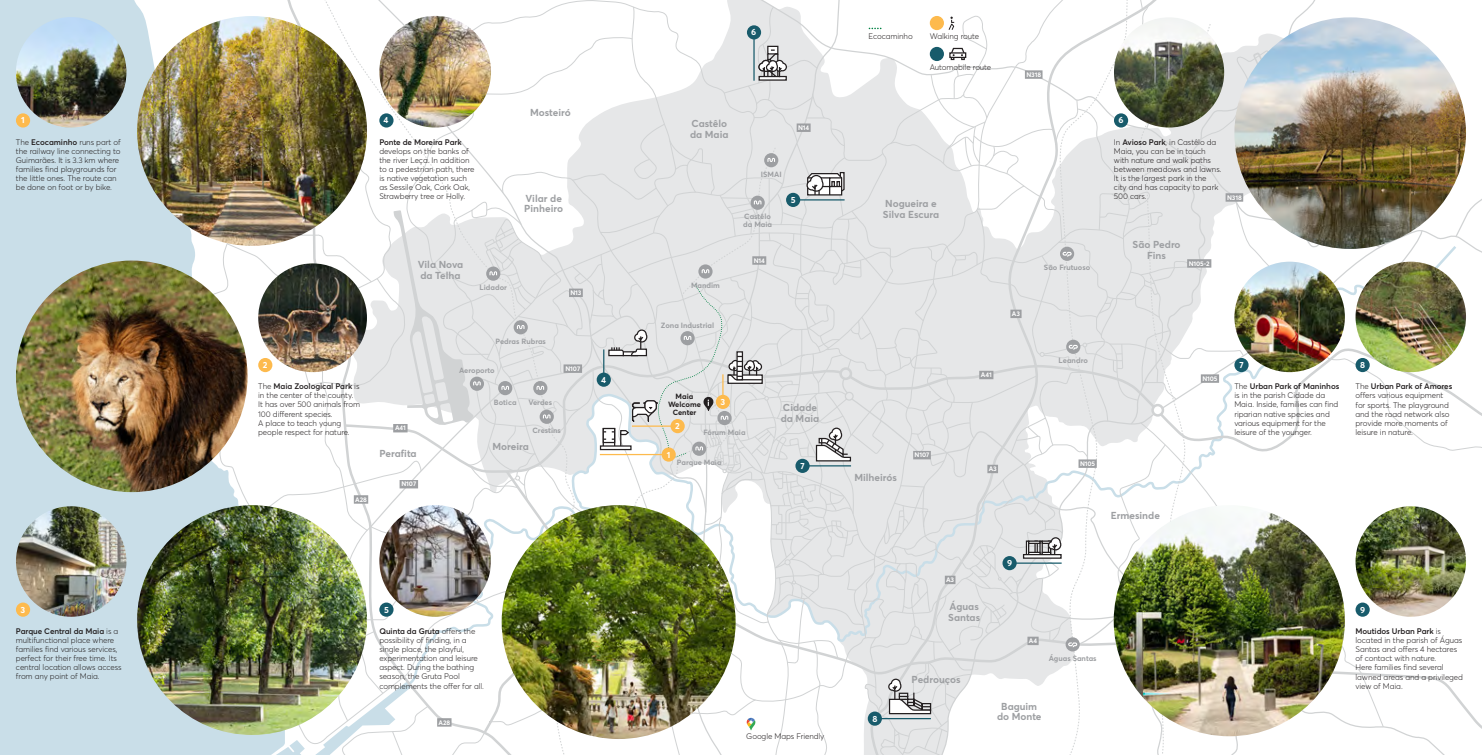
<style>
.page{position:relative;width:1482px;height:755px;background:#fff}
.page>*{position:absolute;margin:0;border:0;box-sizing:border-box;transform-origin:0 0}
.t1{font:700 10px/10.6px "Averta";color:#9d9fa2}
.t2{font:700 8.75px "Averta";color:#fff}
.t3{font:300 8px/9.1px "Averta";letter-spacing:-.01em;color:#231f20}
.t4{font:600 8px "Averta";letter-spacing:-.01em;color:#231f20}
.t5{font:700 7.5px/8.1px "Averta";color:#9d9fa2}
.t6{font:700 7.5px/8.1px "Averta";color:#231f20;text-align:center}
.t7{font:700 6.5px "Averta";letter-spacing:-.01em;color:#fff}
.s1{font-weight:600}
</style>
<div class="page">
<div style="left:0;top:0;width:226px;height:755px;background:#c9dee8"></div>
<svg style="left:198px;top:233px;width:28px;height:284px"></svg>
<img style="left:137px;top:505px;width:230px;height:230px;border-radius:115px">
<img style="left:16px;top:17px;width:110px;height:111px;border-radius:55px">
<img style="left:16px;top:260px;width:231px;height:232px;border-radius:116px">
<div style="left:16px;top:113px;width:14px;height:15px;background:#fdba4d;border-radius:50%"></div>
<div style="left:16px;top:602px;width:14px;height:15px;background:#fdba4d;border-radius:50%"></div>
<img style="left:137px;top:16px;width:230px;height:230px;border-radius:115px">
<img style="left:16px;top:506px;width:110px;height:111px;border-radius:55px">
<img style="left:226px;top:0;width:1255px;height:755px">
<p class="t2" style="left:751px;top:27px;width:7px">6</p>
<p class="t3" style="left:868px;top:32px;width:46px">Ecocaminho</p>
<p class="t3" style="left:929px;top:32px;width:51px">Walking route</p>
<p class="t3" style="left:929px;top:62px;width:63px">Automobile route</p>
<p class="t7" style="left:1026px;top:70px;width:16px">N318</p>
<p class="t2" style="left:21px;top:115px;width:5px">1</p>
<p class="t3" style="left:16px;top:137px;width:106px">The <span class="s1">Ecocaminho</span> runs part of the railway line connecting to<br>Guimarães. It is 3.3 km where families find playgrounds for the little ones. The route can be done on foot or by bike.</p>
<p class="t1" style="left:530px;top:107px;width:42px">Mosteiró</p>
<p class="t2" style="left:383px;top:115px;width:7px">4</p>
<p class="t2" style="left:1118px;top:115px;width:7px">6</p>
<p class="t1" style="left:690px;top:118px;width:40px">Castêlo da Maia</p>
<p class="t7" style="left:798px;top:124px;width:13px">N14</p>
<p class="t3" style="left:1113px;top:137px;width:109px">In <span class="s1">Avioso Park</span>, in Castêlo da<br>Maia, you can be in touch with nature and walk paths between meadows and lawns.<br>It is the largest park in the<br>city and has capacity to park<br>500 cars.</p>
<p class="t4" style="left:379px;top:137px;width:84px">Ponte de Moreira Park</p>
<p class="t3" style="left:379px;top:146px;width:97px">develops on the banks of the river Leça. In addition to a pedestrian path, there is native vegetation such as Sessile Oak, Cork Oak,<br>Strawberry tree or Holly.</p>
<p class="t5" style="left:760px;top:170px;width:22px">ISMAI</p>
<p class="t5" style="left:743px;top:212px;width:30px">Castêlo da Maia</p>
<p class="t1" style="left:524px;top:193px;width:40px">Vilar de<br>Pinheiro</p>
<p class="t7" style="left:1226px;top:193px;width:16px">N318</p>
<p class="t2" style="left:790px;top:194px;width:6px">5</p>
<p class="t1" style="left:882px;top:198px;width:58px">Nogueira e<br>Silva Escura</p>
<p class="t1" style="left:417px;top:259px;width:47px">Vila Nova da Telha</p>
<p class="t7" style="left:753px;top:256px;width:13px">N14</p>
<p class="t5" style="left:1043px;top:263px;width:48px">São Frutuoso</p>
<p class="t1" style="left:1132px;top:239px;width:50px;text-align:center">São Pedro<br>Fins</p>
<p class="t7" style="left:1188px;top:259px;width:23px">N105‑2</p>
<p class="t5" style="left:479px;top:283px;width:29px">Lidador</p>
<p class="t7" style="left:570px;top:289px;width:13px">N13</p>
<p class="t5" style="left:691px;top:281px;width:30px">Mandim</p>
<p class="t5" style="left:660px;top:321px;width:55px">Zona Industrial</p>
<p class="t7" style="left:1011px;top:310px;width:10px">A3</p>
<p class="t5" style="left:495px;top:337px;width:52px">Pedras Rubras</p>
<p class="t2" style="left:263px;top:359px;width:6px">2</p>
<p class="t3" style="left:258px;top:382px;width:103px">The <span class="s1">Maia Zoological Park</span> is in the center of the county.<br>It has over 500 animals from<br>100 different species.<br>A place to teach young people respect for nature.</p>
<p class="t7" style="left:395px;top:424px;width:12px">A41</p>
<p class="t1" style="left:379px;top:448px;width:39px">Perafita</p>
<p class="t5" style="left:459px;top:366px;width:37px">Aeroporto</p>
<p class="t5" style="left:494px;top:398px;width:24px">Botica</p>
<p class="t5" style="left:528px;top:398px;width:25px">Verdes</p>
<p class="t7" style="left:565px;top:364px;width:16px">N107</p>
<p class="t5" style="left:532px;top:426px;width:30px">Crestins</p>
<p class="t1" style="left:492px;top:441px;width:38px">Moreira</p>
<p class="t2" style="left:601px;top:374px;width:7px">4</p>
<p class="t6" style="left:668px;top:392px;width:34px">Maia<br>Welcome<br>Center</p>
<p class="t2" style="left:720px;top:396px;width:6px">3</p>
<p class="t2" style="left:675px;top:420px;width:6px">2</p>
<p class="t5" style="left:703px;top:428px;width:44px">Fórum Maia</p>
<p class="t5" style="left:676px;top:458px;width:46px">Parque Maia</p>
<p class="t2" style="left:666px;top:449px;width:5px">1</p>
<p class="t1" style="left:780px;top:402px;width:40px">Cidade da Maia</p>
<p class="t2" style="left:800px;top:460px;width:6px">7</p>
<p class="t7" style="left:914px;top:451px;width:16px">N107</p>
<p class="t7" style="left:980px;top:371px;width:12px">A41</p>
<p class="t7" style="left:988px;top:465px;width:10px">A3</p>
<p class="t5" style="left:1058px;top:356px;width:31px">Leandro</p>
<p class="t7" style="left:1079px;top:459px;width:17px">N105</p>
<p class="t7" style="left:1202px;top:374px;width:17px">N105</p>
<p class="t2" style="left:1239px;top:359px;width:6px">7</p>
<p class="t2" style="left:1359px;top:359px;width:7px">8</p>
<p class="t3" style="left:1234px;top:382px;width:106px">The <span class="s1">Urban Park of Maninhos </span>is in the parish Cidade da<br>Maia. Inside, families can find riparian native species and various equipment for the leisure of the younger.</p>
<p class="t3" style="left:1355px;top:382px;width:98px">The <span class="s1">Urban Park of Amores </span>offers various equipment for sports. The playground and the road network also provide more moments of leisure in nature.</p>
<p class="t7" style="left:401px;top:480px;width:16px">N107</p>
<p class="t1" style="left:854px;top:472px;width:44px">Milheirós</p>
<p class="t7" style="left:355px;top:495px;width:13px">A28</p>
<p class="t1" style="left:1110px;top:509px;width:51px">Ermesinde</p>
<p class="t2" style="left:1006px;top:557px;width:7px">9</p>
<p class="t7" style="left:946px;top:576px;width:10px">A3</p>
<p class="t2" style="left:21px;top:604px;width:6px">3</p>
<p class="t1" style="left:948px;top:601px;width:33px">Águas<br>Santas</p>
<p class="t2" style="left:384px;top:604px;width:6px">5</p>
<p class="t2" style="left:1359px;top:604px;width:7px">9</p>
<p class="t3" style="left:16px;top:626px;width:107px"><span class="s1">Parque Central da Maia</span> is a multifunctional place where families find various services, perfect for their free time. Its central location allows access from any point of Maia.</p>
<p class="t3" style="left:379px;top:626px;width:106px"><span class="s1">Quinta da Gruta</span> offers the possibility of finding, in a single place, the playful, experimentation and leisure aspect. During the bathing season, the Gruta Pool complements the offer for all.</p>
<p class="t1" style="left:911px;top:673px;width:51px">Pedrouços</p>
<p class="t7" style="left:1028px;top:637px;width:10px">A4</p>
<p class="t5" style="left:1048px;top:654px;width:49px">Águas Santas</p>
<p class="t3" style="left:1355px;top:626px;width:109px"><span class="s1">Moutidos Urban Park</span> is located in the parish of Águas<br>Santas and offers 4 hectares of contact with nature.<br>Here families find several lawned areas and a privileged view of Maia.</p>
<p class="t7" style="left:438px;top:718px;width:13px">A28</p>
<p class="t2" style="left:872px;top:713px;width:7px">8</p>
<p class="t1" style="left:996px;top:700px;width:46px;text-align:center">Baguim do Monte</p>
<p class="t3" style="left:746px;top:731px;width:80px">Google Maps Friendly</p>
</div>
